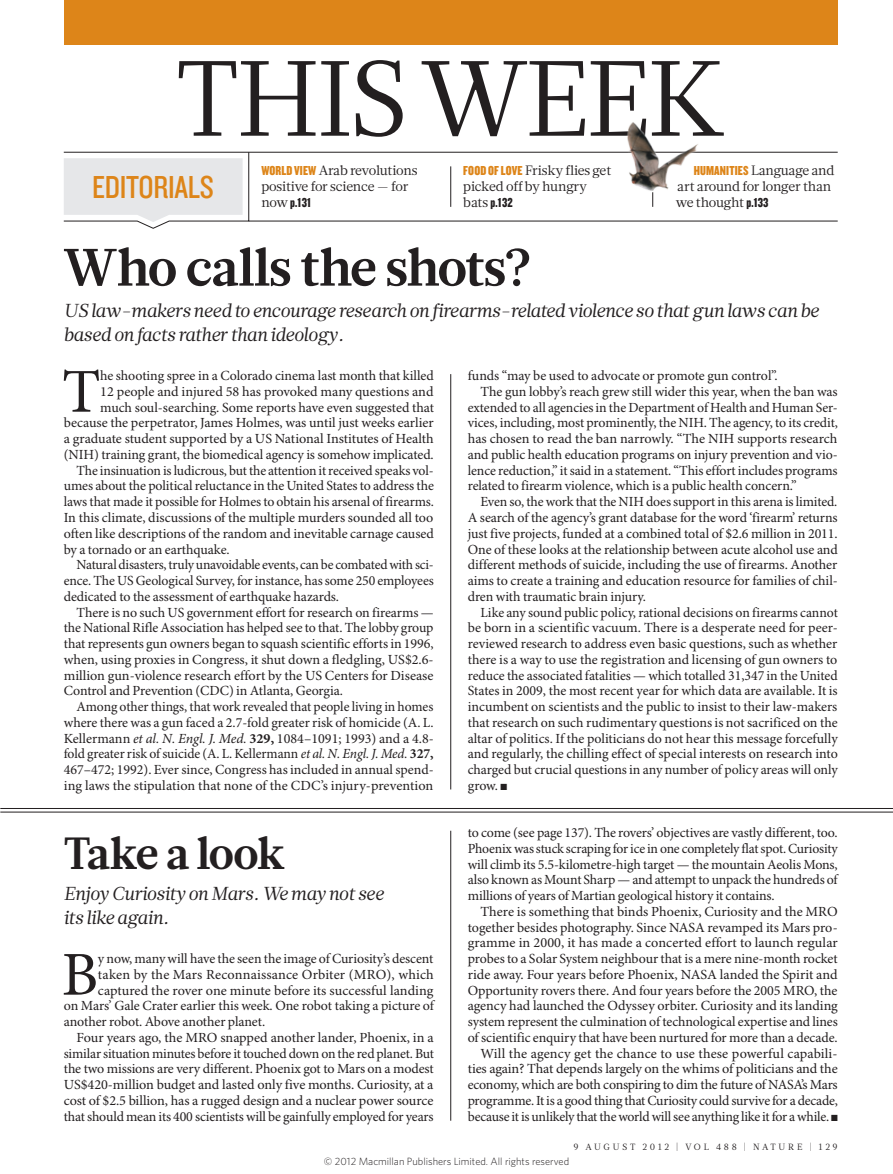
<style>
.page{position:relative;width:893px;height:1174px;background:#fff}
.page>*{position:absolute;margin:0;border:0;box-sizing:border-box;transform-origin:0 0}
.SECTION_HEADING{font:106.5px "Glosa Math";letter-spacing:-.025em;color:#231f20}
.BODY_DROP_CAP{font:62.4px "Minion Pro";color:#231f20}
.EDITORIAL_HEAD_35{font:700 52.5px "Glosa Math";letter-spacing:-.02em;color:#231f20}
.EDITORIAL_HEAD_30{font:700 45px "Glosa Math";letter-spacing:-.03em;color:#231f20}
.t1{font:33px "Knockout 29 Junior Ltweight";letter-spacing:-.01em;color:#dd8519}
.INTRO{font:italic 18.75px/23.7px "Glosa Math";letter-spacing:-.01em;color:#231f20}
.EDITORIAL_INTRO{font:italic 18.75px/23.7px "Glosa Math";color:#231f20}
.BODY_INDENT{font:13.95px/15.8px "Minion Pro";letter-spacing:-.01em;color:#231f20;text-align:justify}
.BODY_DROP_CAP-2{font:13.95px/15.8px "Minion Pro";letter-spacing:-.005em;color:#231f20;text-align:right}
.MINI_TOC_TEXT{font:13.5px/15.8px "Glosa Math";letter-spacing:-.02em;color:#231f20}
.t2{font:300 10.5px "Whitney";color:#231f20}
.t3{font:9px "Glosa Math";letter-spacing:.3em;color:#231f20}
.s1{font-family:"Knockout 69 Full Liteweight";color:#dd8519}
.s2{font-family:"Knockout 69 Full Liteweight"}
.s3{font-style:italic}
.s4{font-weight:700}
</style>
<div class="page">
<hr style="left:64px;top:152px;width:774px;height:1px;background:#231f20">
<img style="left:616px;top:122px;width:91px;height:76px">
<div style="left:64px;top:0;width:774px;height:45px;background:#dd8519"></div>
<hr style="left:249px;top:221px;width:589px;height:1px;background:#231f20">
<hr style="left:450px;top:166px;width:1px;height:41px;background:#231f20">
<svg style="left:63px;top:152px;width:186px;height:77px"></svg>
<svg style="left:652px;top:192px;width:1px;height:15px"></svg>
<hr style="left:450px;top:374px;width:1px;height:415px;background:#231f20">
<hr style="left:0;top:808px;width:893px;height:1px;background:#231f20">
<hr style="left:0;top:812px;width:893px;height:1px;background:#231f20">
<hr style="left:450px;top:830px;width:1px;height:290px;background:#231f20">
<p class="SECTION_HEADING" style="left:176px;top:29px;width:552px">THIS WEEK</p>
<p class="MINI_TOC_TEXT" style="left:261px;top:163px;width:158px"><span class="s1">WORLD VIEW</span> Arab revolutions positive for science — for now <span class="s2">p.131</span></p>
<p class="MINI_TOC_TEXT" style="left:676px;top:163px;width:160px;text-indent:18px"><span class="s1">HUMANITIES</span> Language and art around for longer than we thought <span class="s2">p.133</span></p>
<p class="MINI_TOC_TEXT" style="left:463px;top:163px;width:150px"><span class="s1">FOOD OF LOVE</span> Frisky flies get picked off by hungry bats <span class="s2">p.132</span></p>
<p class="EDITORIAL_HEAD_35" style="left:64px;top:233px;width:469px">Who calls the shots?</p>
<p class="INTRO" style="left:64px;top:299px;width:757px">US law-makers need to encourage research on firearms-related violence so that gun laws can be based on facts rather than ideology.</p>
<p class="BODY_DROP_CAP" style="left:62px;top:354px;width:40px">T</p>
<p class="t1" style="left:92px;top:166px;width:123px">EDITORIALS</p>
<p class="BODY_INDENT" style="left:468px;top:368px;width:311px">funds “may be used to advocate or promote gun control”.</p>
<p class="BODY_INDENT" style="left:468px;top:384px;width:372px;text-indent:13px">The gun lobby’s reach grew still wider this year, when the ban was extended to all agencies in the Department of Health and Human Ser&shy;vices, including, most prominently, the NIH. The agency, to its credit, has chosen to read the ban narrowly. “The NIH supports research and public health education programs on injury prevention and vio&shy;lence reduction,” it said in a statement. “This effort includes programs related to firearm violence, which is a public health concern.”</p>
<p class="BODY_INDENT" style="left:468px;top:494px;width:372px;text-indent:13px">Even so, the work that the NIH does support in this arena is limited.<br>A search of the agency’s grant database for the word ‘firearm’ returns just five projects, funded at a combined total of $2.6 million in 2011.<br>One of these looks at the relationship between acute alcohol use and different methods of suicide, including the use of firearms. Another aims to create a training and education resource for families of chil&shy;dren with traumatic brain injury.</p>
<p class="BODY_INDENT" style="left:468px;top:605px;width:372px;text-indent:13px">Like any sound public policy, rational decisions on firearms cannot be born in a scientific vacuum. There is a desperate need for peer&shy;reviewed research to address even basic questions, such as whether there is a way to use the registration and licensing of gun owners to reduce the associated fatalities — which totalled 31,347 in the United States in 2009, the most recent year for which data are available. It is incumbent on scientists and the public to insist to their law-makers that research on such rudimentary questions is not sacrificed on the altar of politics. If the politicians do not hear this message forcefully and regularly, the chilling effect of special interests on research into charged but crucial questions in any number of policy areas will only grow. ■</p>
<p class="BODY_DROP_CAP-2" style="left:64px;top:368px;width:372px">he shooting spree in a Colorado cinema last month that killed<br>12 people and injured 58 has provoked many questions and<br>much soul-searching. Some reports have even suggested that because the perpetrator, James Holmes, was until just weeks earlier a graduate student supported by a US National Institutes of Health (NIH) training grant, the biomedical agency is somehow implicated.</p>
<p class="BODY_INDENT" style="left:64px;top:463px;width:372px;text-indent:13px">The insinuation is ludicrous, but the attention it received speaks vol&shy;umes about the political reluctance in the United States to address the laws that made it possible for Holmes to obtain his arsenal of firearms.<br>In this climate, discussions of the multiple murders sounded all too often like descriptions of the random and inevitable carnage caused by a tornado or an earthquake.</p>
<p class="BODY_INDENT" style="left:64px;top:557px;width:371px;text-indent:13px">Natural disasters, truly unavoidable events, can be combated with sci&shy;ence. The US Geological Survey, for instance, has some 250 employees dedicated to the assessment of earthquake hazards.</p>
<p class="BODY_INDENT" style="left:64px;top:605px;width:371px;text-indent:13px">There is no such US government effort for research on firearms — the National Rifle Association has helped see to that. The lobby group that represents gun owners began to squash scientific efforts in 1996, when, using proxies in Congress, it shut down a fledgling, US$2.6- million gun-violence research effort by the US Centers for Disease Control and Prevention (CDC) in Atlanta, Georgia.</p>
<p class="BODY_INDENT" style="left:64px;top:699px;width:371px;text-indent:13px">Among other things, that work revealed that people living in homes where there was a gun faced a 2.7-fold greater risk of homicide (A. L.<br>Kellermann <span class="s3">et al. N. Engl. J. Med.</span> <span class="s4">329,</span> 1084–1091; 1993) and a 4.8- fold greater risk of suicide (A. L. Kellermann <span class="s3">et al. N. Engl. J. Med.</span> <span class="s4">327, </span>467–472; 1992). Ever since, Congress has included in annual spend&shy;ing laws the stipulation that none of the CDC’s injury-prevention</p>
<p class="EDITORIAL_HEAD_30" style="left:64px;top:823px;width:223px">Take a look</p>
<p class="EDITORIAL_INTRO" style="left:64px;top:882px;width:322px">Enjoy Curiosity on Mars. We may not see its like again.</p>
<p class="BODY_DROP_CAP" style="left:62px;top:937px;width:38px">B</p>
<p class="BODY_DROP_CAP-2" style="left:98px;top:951px;width:337px">y now, many will have the seen the image of Curiosity’s descent</p>
<p class="BODY_DROP_CAP-2" style="left:98px;top:967px;width:337px">taken by the Mars Reconnaissance Orbiter (MRO), which</p>
<p class="BODY_DROP_CAP-2" style="left:98px;top:983px;width:337px">captured the rover one minute before its successful landing</p>
<p class="BODY_DROP_CAP-2" style="left:64px;top:998px;width:372px">on Mars’ Gale Crater earlier this week. One robot taking a picture of</p>
<p class="BODY_DROP_CAP-2" style="left:64px;top:1014px;width:203px">another robot. Above another planet.</p>
<p class="BODY_INDENT" style="left:64px;top:1030px;width:372px;text-indent:13px">Four years ago, the MRO snapped another lander, Phoenix, in a similar situation minutes before it touched down on the red planet. But the two missions are very different. Phoenix got to Mars on a modest US$420-million budget and lasted only five months. Curiosity, at a cost of $2.5 billion, has a rugged design and a nuclear power source that should mean its 400 scientists will be gainfully employed for years</p>
<p class="BODY_INDENT" style="left:468px;top:825px;width:371px">to come (see page 137). The rovers’ objectives are vastly different, too.<br>Phoenix was stuck scraping for ice in one completely flat spot. Curiosity will climb its 5.5-kilometre-high target — the mountain Aeolis Mons, also known as Mount Sharp — and attempt to unpack the hundreds of millions of years of Martian geological history it contains.</p>
<p class="BODY_INDENT" style="left:468px;top:904px;width:372px;text-indent:13px">There is something that binds Phoenix, Curiosity and the MRO together besides photography. Since NASA revamped its Mars pro&shy;gramme in 2000, it has made a concerted effort to launch regular probes to a Solar System neighbour that is a mere nine-month rocket ride away. Four years before Phoenix, NASA landed the Spirit and Opportunity rovers there. And four years before the 2005 MRO, the agency had launched the Odyssey orbiter. Curiosity and its landing system represent the culmination of technological expertise and lines of scientific enquiry that have been nurtured for more than a decade.</p>
<p class="BODY_INDENT" style="left:468px;top:1046px;width:372px;text-indent:13px">Will the agency get the chance to use these powerful capabili&shy;ties again? That depends largely on the whims of politicians and the economy, which are both conspiring to dim the future of NASA’s Mars programme. It is a good thing that Curiosity could survive for a decade, because it is unlikely that the world will see anything like it for a while. ■</p>
<p class="t3" style="left:573px;top:1141px;width:266px">9 AUGUST 2012 | VOL 488 | NATURE | 129</p>
<p class="t2" style="left:324px;top:1154px;width:247px">© 2012 Macmillan Publishers Limited. All rights reserved</p>
</div>
